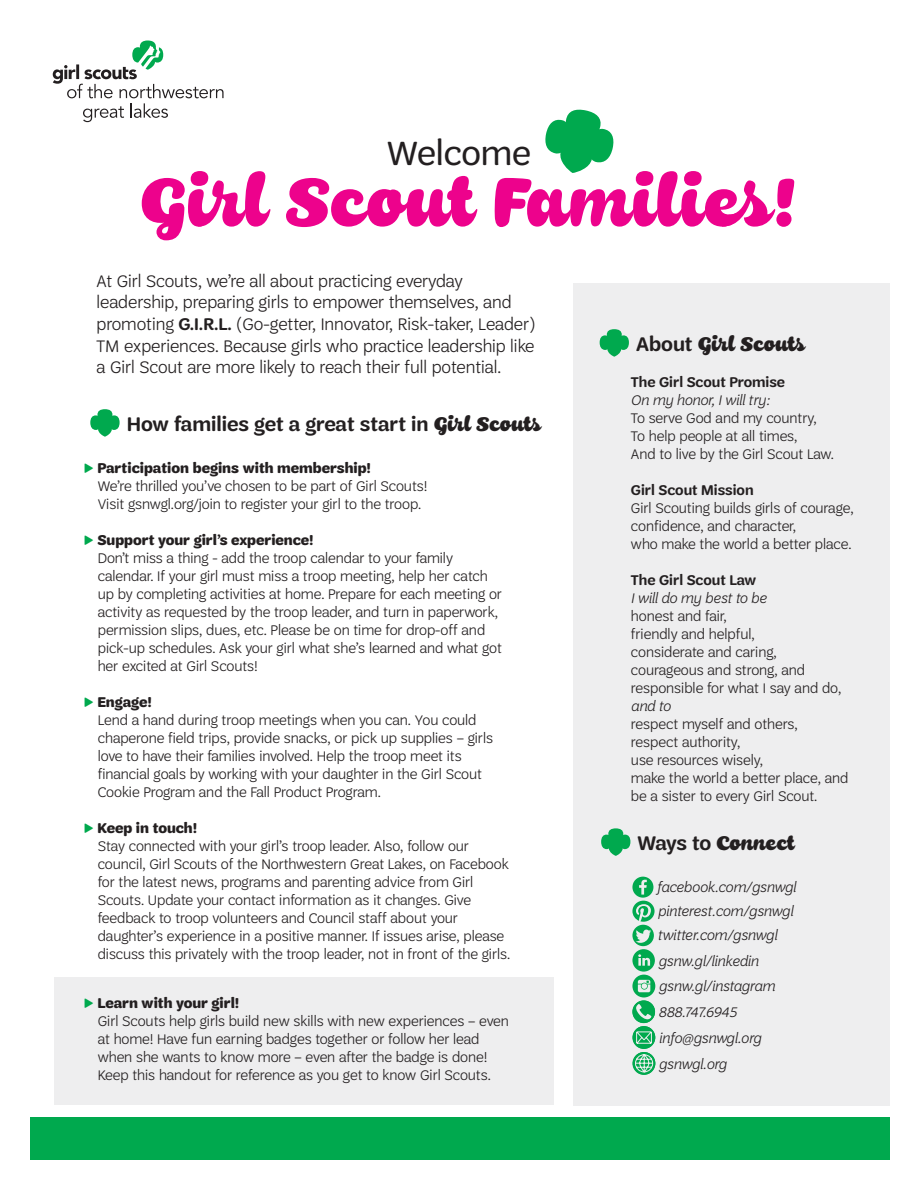
<style>
.page{position:relative;width:918px;height:1188px;background:#fff}
.page>*{position:absolute;margin:0;border:0;box-sizing:border-box;transform-origin:0 0}
.t1{font:72px "Shortbread Script";color:#ed028c}
.t2{font:36px "Trefoil Sans";letter-spacing:-.005em;color:#231f20}
.t3{font:600 21px "Trefoil Sans";color:#231f20}
.t4{font:21px "Shortbread Script";color:#231f20}
.Paragraph_Style_1{font:300 18px/21.6px "Trefoil Sans";color:#231f20}
.Paragraph_Style_1-2{font:300 15px/18px "Trefoil Sans";color:#231f20}
.t5{font:italic 300 15px "Trefoil Sans";color:#231f20}
.t6{font:700 15px "Trefoil Sans";color:#231f20}
.t7{font:600 15px "Trefoil Sans";color:#231f20}
.s1{font-weight:600}
.s2{font-family:"Shortbread Script";font-weight:400}
.s3{font-weight:300;color:#00a94e}
.s4{font-family:"Trefoil Sans";font-weight:600}
</style>
<div class="page">
<div style="left:573px;top:284px;width:317px;height:822px;background:#eeeeef"></div>
<div style="left:30px;top:1118px;width:860px;height:42px;background:#00a94e"></div>
<svg style="left:53px;top:40px;width:171px;height:82px"></svg>
<svg style="left:600px;top:329px;width:29px;height:28px"></svg>
<svg style="left:601px;top:828px;width:29px;height:28px"></svg>
<svg style="left:90px;top:409px;width:30px;height:28px"></svg>
<div style="left:54px;top:978px;width:500px;height:127px;background:#eeeeef"></div>
<svg style="left:545px;top:109px;width:69px;height:64px"></svg>
<svg style="left:632px;top:877px;width:23px;height:198px"></svg>
<p class="t2" style="left:387px;top:134px;width:145px">Welcome</p>
<p class="t1" style="left:140px;top:162px;width:658px">Girl Scout Families!</p>
<p class="Paragraph_Style_1" style="left:97px;top:270px;width:440px">At Girl Scouts, we’re all about practicing everyday leadership, preparing girls to empower themselves, and promoting <span class="s1">G.I.R.L.</span> (Go-getter, Innovator, Risk-taker, Leader)<br>TM experiences. Because girls who practice leadership like a Girl Scout are more likely to reach their full potential.</p>
<p class="t3" style="left:127px;top:412px;width:416px">How families get a great start in <span class="s2">Girl Scouts</span></p>
<p class="t6" style="left:84px;top:460px;width:288px"><span class="s3">▶</span> Participation begins with membership!</p>
<p class="Paragraph_Style_1-2" style="left:98px;top:477px;width:331px">We’re thrilled you’ve chosen to be part of Girl Scouts!<br>Visit gsnwgl.org/join to register your girl to the troop.</p>
<p class="t6" style="left:84px;top:532px;width:231px"><span class="s3">▶</span> Support your girl’s experience!</p>
<p class="Paragraph_Style_1-2" style="left:98px;top:549px;width:406px">Don’t miss a thing - add the troop calendar to your family calendar. If your girl must miss a troop meeting, help her catch up by completing activities at home. Prepare for each meeting or activity as requested by the troop leader, and turn in paperwork, permission slips, dues, etc. Please be on time for drop-off and pick-up schedules. Ask your girl what she’s learned and what got her excited at Girl Scouts!</p>
<p class="t6" style="left:84px;top:694px;width:69px"><span class="s3">▶</span> Engage!</p>
<p class="Paragraph_Style_1-2" style="left:98px;top:711px;width:397px">Lend a hand during troop meetings when you can. You could chaperone field trips, provide snacks, or pick up supplies – girls love to have their families involved. Help the troop meet its financial goals by working with your daughter in the Girl Scout Cookie Program and the Fall Product Program.</p>
<p class="t6" style="left:84px;top:820px;width:114px"><span class="s3">▶</span> Keep in touch!</p>
<p class="Paragraph_Style_1-2" style="left:98px;top:837px;width:414px">Stay connected with your girl’s troop leader. Also, follow our council, Girl Scouts of the Northwestern Great Lakes, on Facebook for the latest news, programs and parenting advice from Girl Scouts. Update your contact information as it changes. Give feedback to troop volunteers and Council staff about your daughter’s experience in a positive manner. If issues arise, please discuss this privately with the troop leader, not in front of the girls.</p>
<p class="t6" style="left:84px;top:995px;width:157px"><span class="s3">▶</span> Learn with your girl!</p>
<p class="Paragraph_Style_1-2" style="left:98px;top:1012px;width:413px">Girl Scouts help girls build new skills with new experiences – even at home! Have fun earning badges together or follow her lead when she wants to know more – even after the badge is done!<br>Keep this handout for reference as you get to know Girl Scouts.</p>
<p class="t4" style="left:636px;top:332px;width:171px"><span class="s4">About</span> Girl Scouts</p>
<p class="t7" style="left:631px;top:374px;width:155px">The Girl Scout Promise</p>
<p class="t5" style="left:631px;top:392px;width:140px">On my honor, I will try:</p>
<p class="Paragraph_Style_1-2" style="left:631px;top:409px;width:187px">To serve God and my country,</p>
<p class="Paragraph_Style_1-2" style="left:631px;top:427px;width:168px">To help people at all times,</p>
<p class="Paragraph_Style_1-2" style="left:631px;top:445px;width:204px">And to live by the Girl Scout Law.</p>
<p class="t7" style="left:631px;top:482px;width:124px">Girl Scout Mission</p>
<p class="Paragraph_Style_1-2" style="left:631px;top:499px;width:224px">Girl Scouting builds girls of courage,</p>
<p class="Paragraph_Style_1-2" style="left:631px;top:517px;width:222px">confidence, and character,<br>who make the world a better place.</p>
<p class="t7" style="left:631px;top:572px;width:127px">The Girl Scout Law</p>
<p class="t5" style="left:631px;top:590px;width:137px">I will do my best to be</p>
<p class="Paragraph_Style_1-2" style="left:631px;top:607px;width:97px">honest and fair,</p>
<p class="Paragraph_Style_1-2" style="left:631px;top:625px;width:125px">friendly and helpful,</p>
<p class="Paragraph_Style_1-2" style="left:631px;top:643px;width:147px">considerate and caring,</p>
<p class="Paragraph_Style_1-2" style="left:631px;top:661px;width:176px">courageous and strong, and</p>
<p class="Paragraph_Style_1-2" style="left:631px;top:679px;width:212px">responsible for what I say and do,</p>
<p class="t5" style="left:631px;top:698px;width:41px">and to</p>
<p class="Paragraph_Style_1-2" style="left:631px;top:715px;width:168px">respect myself and others,</p>
<p class="Paragraph_Style_1-2" style="left:631px;top:733px;width:111px">respect authority,</p>
<p class="Paragraph_Style_1-2" style="left:631px;top:751px;width:134px">use resources wisely,</p>
<p class="Paragraph_Style_1-2" style="left:631px;top:769px;width:219px">make the world a better place, and</p>
<p class="Paragraph_Style_1-2" style="left:631px;top:787px;width:188px">be a sister to every Girl Scout.</p>
<p class="t4" style="left:638px;top:831px;width:158px"><span class="s4">Ways to</span> Connect</p>
<p class="t5" style="left:657px;top:879px;width:140px">facebook.com/gsnwgl</p>
<p class="t5" style="left:658px;top:903px;width:137px">pinterest.com/gsnwgl</p>
<p class="t5" style="left:657px;top:927px;width:121px">twitter.com/gsnwgl</p>
<p class="t5" style="left:658px;top:953px;width:102px">gsnw.gl/linkedin</p>
<p class="t5" style="left:659px;top:978px;width:118px">gsnw.gl/instagram</p>
<p class="t5" style="left:659px;top:1004px;width:80px">888.747.6945</p>
<p class="t5" style="left:659px;top:1030px;width:104px">info@gsnwgl.org</p>
<p class="t5" style="left:659px;top:1056px;width:70px">gsnwgl.org</p>
</div>
